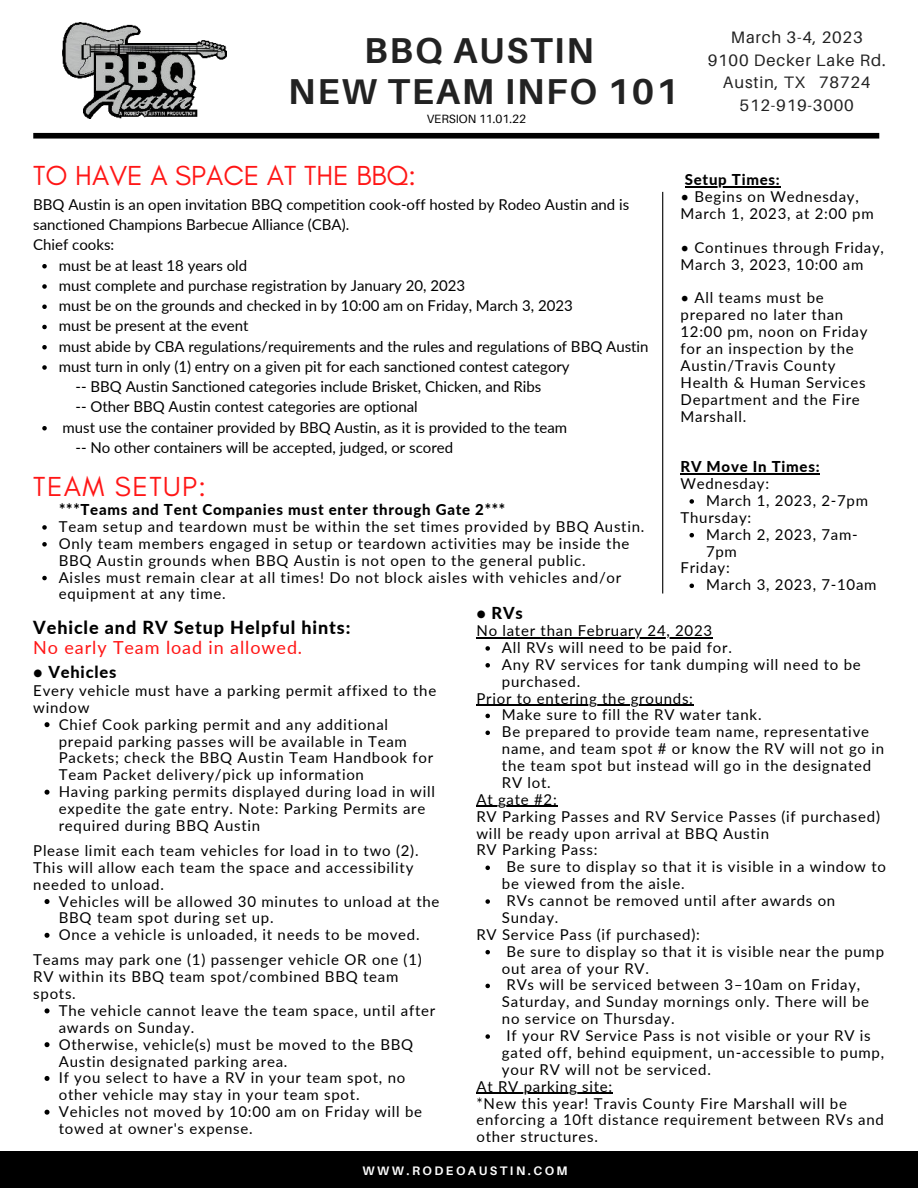
<style>
.page{position:relative;width:918px;height:1188px;background:#fff}
.page>*{position:absolute;margin:0;border:0;box-sizing:border-box;transform-origin:0 0}
.t1{font:700 36px/41.7px "Aileron";letter-spacing:.05em;color:#222;text-align:center}
.t2{font:28.05px "Glacial Indifference";color:#ff1616}
.t3{font:28.05px "Glacial Indifference";letter-spacing:.05em;color:#ff1616}
.t4{font:800 18px "Lato";letter-spacing:.05em;color:#000}
.t5{font:18px "Lato";letter-spacing:.05em;color:#ff1616}
.t6{font:16.65px/22.5px "Aileron";letter-spacing:.05em;color:#222;text-align:center}
.t7{font:800 16.5px "Lato";letter-spacing:.05em;color:#000}
.t8{font:15px/16.8px "Lato";letter-spacing:.05em;color:#000}
.t9{font:15px/20.2px "Lato";color:#000}
.t10{font:800 15px "Lato";letter-spacing:.05em;color:#000}
.t11{font:700 12.3px "Aileron";letter-spacing:.2em;color:#fcfcfc}
.t12{font:12px "Aileron";color:#000}
</style>
<div class="page">
<div style="left:0;top:1151px;width:918px;height:37px;background:#000"></div>
<img style="left:62px;top:22px;width:165px;height:97px">
<div style="left:33px;top:133px;width:846px;height:6px;background:#000"></div>
<hr style="left:662px;top:192px;width:1px;height:402px;background:#000">
<svg style="left:42px;top:264px;width:5px;height:4px"></svg>
<svg style="left:42px;top:284px;width:5px;height:5px"></svg>
<svg style="left:42px;top:304px;width:5px;height:5px"></svg>
<svg style="left:42px;top:325px;width:5px;height:4px"></svg>
<svg style="left:42px;top:345px;width:5px;height:4px"></svg>
<svg style="left:42px;top:365px;width:5px;height:5px"></svg>
<svg style="left:42px;top:426px;width:5px;height:4px"></svg>
<svg style="left:42px;top:525px;width:5px;height:5px"></svg>
<svg style="left:42px;top:542px;width:5px;height:5px"></svg>
<svg style="left:42px;top:576px;width:5px;height:4px"></svg>
<svg style="left:45px;top:722px;width:5px;height:5px"></svg>
<svg style="left:45px;top:790px;width:5px;height:5px"></svg>
<svg style="left:45px;top:899px;width:5px;height:5px"></svg>
<svg style="left:45px;top:933px;width:5px;height:5px"></svg>
<svg style="left:45px;top:1008px;width:5px;height:5px"></svg>
<svg style="left:45px;top:1042px;width:5px;height:5px"></svg>
<svg style="left:45px;top:1076px;width:5px;height:5px"></svg>
<svg style="left:45px;top:1110px;width:5px;height:5px"></svg>
<svg style="left:690px;top:499px;width:4px;height:5px"></svg>
<svg style="left:690px;top:533px;width:4px;height:4px"></svg>
<svg style="left:690px;top:584px;width:4px;height:4px"></svg>
<hr style="left:685px;top:186px;width:96px;height:2px;background:#000">
<hr style="left:681px;top:473px;width:139px;height:1px;background:#000">
<svg style="left:485px;top:646px;width:5px;height:5px"></svg>
<svg style="left:485px;top:663px;width:5px;height:5px"></svg>
<svg style="left:485px;top:714px;width:5px;height:4px"></svg>
<svg style="left:485px;top:731px;width:5px;height:4px"></svg>
<svg style="left:485px;top:866px;width:5px;height:4px"></svg>
<svg style="left:485px;top:899px;width:5px;height:5px"></svg>
<svg style="left:485px;top:950px;width:5px;height:4px"></svg>
<svg style="left:485px;top:984px;width:5px;height:4px"></svg>
<svg style="left:485px;top:1034px;width:5px;height:5px"></svg>
<hr style="left:476px;top:637px;width:237px;height:1px;background:#000">
<hr style="left:476px;top:705px;width:218px;height:1px;background:#000">
<hr style="left:476px;top:806px;width:82px;height:1px;background:#000">
<hr style="left:476px;top:1093px;width:137px;height:1px;background:#000">
<h1 class="t1" style="left:288px;top:30px;width:392px">BBQ AUSTIN<br>NEW TEAM INFO 101</h1>
<p class="t12" style="left:427px;top:112px;width:101px">VERSION 11.01.22</p>
<p class="t6" style="left:708px;top:27px;width:179px">March 3-4, 2023<br>9100 Decker Lake Rd.<br>Austin, TX 78724<br>512-919-3000</p>
<h2 class="t2" style="left:33px;top:160px;width:384px">TO HAVE A SPACE AT THE BBQ:</h2>
<p class="t9" style="left:33px;top:194px;width:597px">BBQ Austin is an open invitation BBQ competition cook-off hosted by Rodeo Austin and is sanctioned Champions Barbecue Alliance (CBA).<br>Chief cooks:</p>
<p class="t9" style="left:59px;top:255px;width:591px">must be at least 18 years old<br>must complete and purchase registration by January 20, 2023<br>must be on the grounds and checked in by 10:00 am on Friday, March 3, 2023<br>must be present at the event<br>must abide by CBA regulations/requirements and the rules and regulations of BBQ Austin must turn in only (1) entry on a given pit for each sanctioned contest category</p>
<p class="t9" style="left:75px;top:376px;width:467px">-- BBQ Austin Sanctioned categories include Brisket, Chicken, and Ribs -- Other BBQ Austin contest categories are optional</p>
<p class="t9" style="left:75px;top:437px;width:379px">-- No other containers will be accepted, judged, or scored</p>
<p class="t9" style="left:63px;top:417px;width:506px">must use the container provided by BBQ Austin, as it is provided to the team</p>
<h2 class="t3" style="left:33px;top:471px;width:174px">TEAM SETUP:</h2>
<p class="t10" style="left:59px;top:498px;width:448px">***Teams and Tent Companies must enter through Gate 2***</p>
<p class="t8" style="left:59px;top:517px;width:587px">Team setup and teardown must be within the set times provided by BBQ Austin.<br>Only team members engaged in setup or teardown activities may be inside the BBQ Austin grounds when BBQ Austin is not open to the general public.<br>Aisles must remain clear at all times! Do not block aisles with vehicles and/or equipment at any time.</p>
<p class="t10" style="left:685px;top:169px;width:97px">Setup Times:</p>
<p class="t8" style="left:681px;top:188px;width:195px">• Begins on Wednesday,<br>March 1, 2023, at 2:00 pm</p>
<p class="t8" style="left:681px;top:238px;width:205px">• Continues through Friday,<br>March 3, 2023, 10:00 am</p>
<p class="t8" style="left:681px;top:289px;width:189px">• All teams must be prepared no later than<br>12:00 pm, noon on Friday for an inspection by the<br>Austin/Travis County<br>Health &amp; Human Services<br>Department and the Fire<br>Marshall.</p>
<p class="t10" style="left:681px;top:456px;width:141px">RV Move In Times:</p>
<p class="t8" style="left:681px;top:475px;width:90px">Wednesday:</p>
<p class="t8" style="left:681px;top:508px;width:72px">Thursday:</p>
<p class="t8" style="left:681px;top:559px;width:51px">Friday:</p>
<p class="t8" style="left:706px;top:491px;width:164px">March 1, 2023, 2-7pm</p>
<p class="t8" style="left:706px;top:525px;width:153px">March 2, 2023, 7am-<br>7pm</p>
<p class="t8" style="left:706px;top:576px;width:172px">March 3, 2023, 7-10am</p>
<p class="t4" style="left:33px;top:614px;width:319px">Vehicle and RV Setup Helpful hints:</p>
<p class="t5" style="left:33px;top:635px;width:270px">No early Team load in allowed.</p>
<p class="t7" style="left:33px;top:660px;width:85px">• Vehicles</p>
<p class="t8" style="left:33px;top:681px;width:405px">Every vehicle must have a parking permit affixed to the window</p>
<p class="t8" style="left:59px;top:715px;width:378px">Chief Cook parking permit and any additional prepaid parking passes will be available in Team Packets; check the BBQ Austin Team Handbook for Team Packet delivery/pick up information<br>Having parking permits displayed during load in will expedite the gate entry. Note: Parking Permits are required during BBQ Austin</p>
<p class="t8" style="left:33px;top:841px;width:387px">Please limit each team vehicles for load in to two (2).<br>This will allow each team the space and accessibility needed to unload.</p>
<p class="t8" style="left:59px;top:892px;width:382px">Vehicles will be allowed 30 minutes to unload at the<br>BBQ team spot during set up.<br>Once a vehicle is unloaded, it needs to be moved.</p>
<p class="t8" style="left:33px;top:951px;width:390px">Teams may park one (1) passenger vehicle OR one (1)<br>RV within its BBQ team spot/combined BBQ team spots.</p>
<p class="t8" style="left:59px;top:1001px;width:378px">The vehicle cannot leave the team space, until after awards on Sunday.<br>Otherwise, vehicle(s) must be moved to the BBQ Austin designated parking area.<br>If you select to have a RV in your team spot, no other vehicle may stay in your team spot.<br>Vehicles not moved by 10:00 am on Friday will be towed at owner's expense.</p>
<p class="t7" style="left:476px;top:601px;width:48px">• RVs</p>
<p class="t8" style="left:476px;top:622px;width:237px">No later than February 24, 2023</p>
<p class="t8" style="left:502px;top:638px;width:360px">All RVs will need to be paid for.<br>Any RV services for tank dumping will need to be purchased.</p>
<p class="t8" style="left:502px;top:706px;width:384px">Make sure to fill the RV water tank.<br>Be prepared to provide team name, representative name, and team spot # or know the RV will not go in the team spot but instead will go in the designated RV lot.</p>
<p class="t8" style="left:476px;top:689px;width:218px">Prior to entering the grounds:</p>
<p class="t8" style="left:476px;top:790px;width:405px">At gate #2:<br>RV Parking Passes and RV Service Passes (if purchased) will be ready upon arrival at BBQ Austin<br>RV Parking Pass:</p>
<p class="t8" style="left:507px;top:858px;width:381px">Be sure to display so that it is visible in a window to</p>
<p class="t8" style="left:502px;top:875px;width:184px">be viewed from the aisle.</p>
<p class="t8" style="left:507px;top:892px;width:330px">RVs cannot be removed until after awards on</p>
<p class="t8" style="left:502px;top:908px;width:58px">Sunday.</p>
<p class="t8" style="left:507px;top:942px;width:379px">Be sure to display so that it is visible near the pump</p>
<p class="t8" style="left:502px;top:959px;width:149px">out area of your RV.</p>
<p class="t8" style="left:507px;top:976px;width:355px">RVs will be serviced between 3–10am on Friday,</p>
<p class="t8" style="left:502px;top:993px;width:369px">Saturday, and Sunday mornings only. There will be</p>
<p class="t8" style="left:502px;top:1010px;width:174px">no service on Thursday.</p>
<p class="t8" style="left:507px;top:1027px;width:366px">If your RV Service Pass is not visible or your RV is</p>
<p class="t8" style="left:502px;top:1043px;width:384px">gated off, behind equipment, un-accessible to pump,</p>
<p class="t8" style="left:502px;top:1060px;width:211px">your RV will not be serviced.</p>
<p class="t8" style="left:476px;top:925px;width:225px">RV Service Pass (if purchased):</p>
<p class="t8" style="left:476px;top:1077px;width:409px">At RV parking site:<br>*New this year! Travis County Fire Marshall will be enforcing a 10ft distance requirement between RVs and other structures.</p>
<p class="t11" style="left:363px;top:1164px;width:207px">WWW.RODEOAUSTIN.COM</p>
</div>
